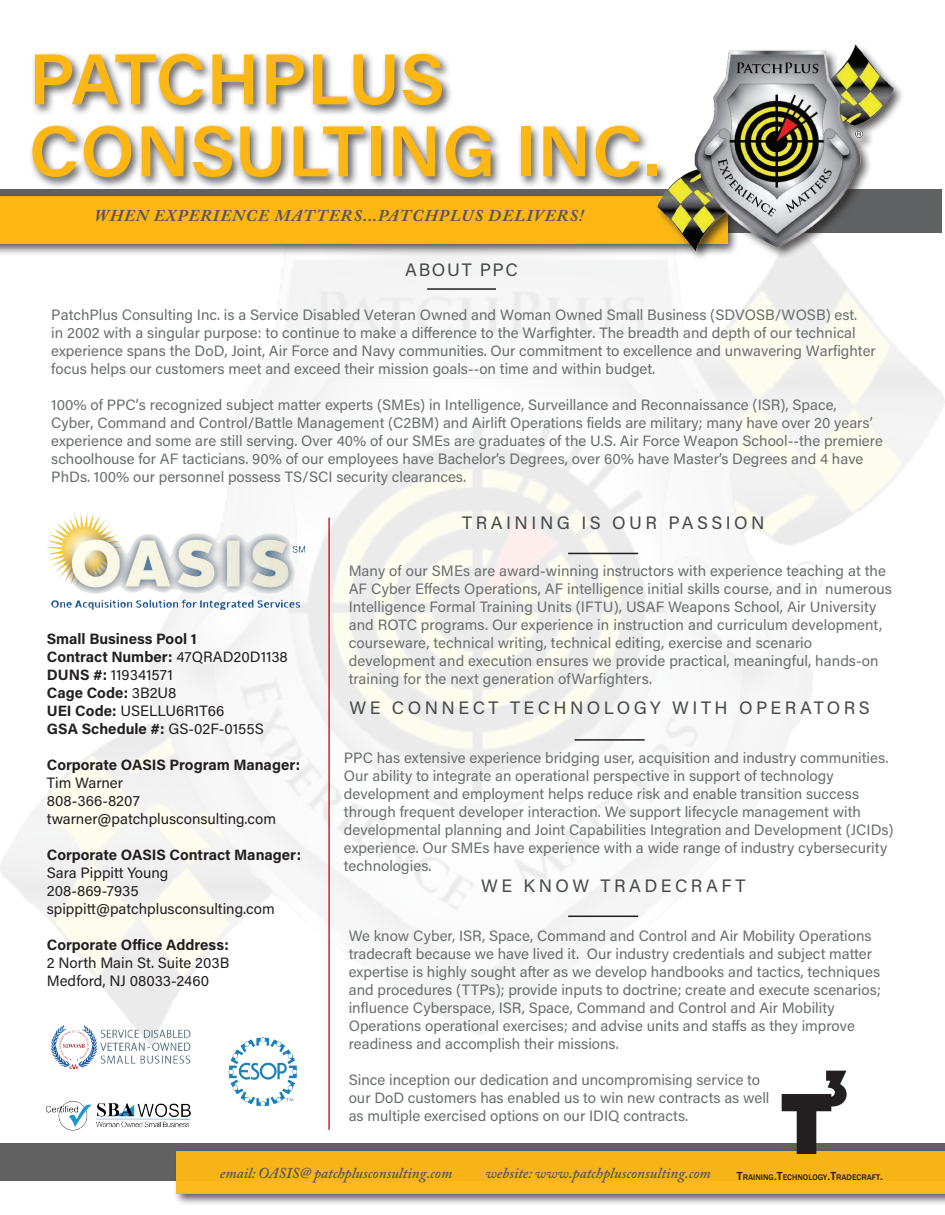
<style>
.page{position:relative;width:945px;height:1215px;background:#fff}
.page>*{position:absolute;margin:0;border:0;box-sizing:border-box;transform-origin:0 0}
.t1{font:90px "Bauhaus 93";color:#231f20;scale:1.1 1}
.t2{font:600 72px/72px "Acumin Pro";letter-spacing:.005em;color:#fcb715}
.t3{font:52.5px "Bauhaus 93";color:#231f20;scale:1.1 1}
.t4{font:18px "Acumin Pro";letter-spacing:.19em;color:#474949}
.t5{font:18px "Acumin Pro";letter-spacing:.09em;color:#474949}
.t6{font:italic 700 16.5px "Adobe Caslon Pro";letter-spacing:.065em;color:#57585a}
.t7{font:15px/18px "Acumin Pro";color:#6b6e6e}
.t8{font:700 15px/18px "Acumin Pro";color:#231f20}
.t9{font:15px/18px "Acumin Pro";color:#231f20}
.t10{font:italic 600 15px "Adobe Caslon Pro";color:#57585a}
.t11{font:500 8.4px "Franklin Gothic";color:#231f20}
.s1{font-weight:400}
.s2{font-size:12px}
</style>
<div class="page">
<img style="left:0;top:218px;width:945px;height:820px">
<img style="left:47px;top:512px;width:135px;height:82px">
<div style="left:0;top:1143px;width:945px;height:37px;background:#616161"></div>
<div style="left:173px;top:1149px;width:772px;height:57px;background:#231f20;opacity:.75"></div>
<div style="left:176px;top:1151px;width:769px;height:42px;background:#fcb715"></div>
<div style="left:0;top:190px;width:941px;height:43px;background:#606162"></div>
<div style="left:28px;top:50px;width:641px;height:139px;background:#231f20;opacity:.75"></div>
<div style="left:0;top:193px;width:739px;height:63px;background:#231f20;opacity:.75"></div>
<div style="left:0;top:197px;width:727px;height:47px;background:#fcb715"></div>
<div style="left:656px;top:44px;width:250px;height:219px;background:#231f20;opacity:.75"></div>
<img style="left:658px;top:45px;width:235px;height:205px">
<img style="left:228px;top:1038px;width:69px;height:67px">
<img style="left:45px;top:1101px;width:146px;height:30px">
<img style="left:49px;top:1022px;width:144px;height:48px">
<hr style="left:328px;top:518px;width:2px;height:612px;background:#cf2327">
<hr style="left:575px;top:739px;width:70px;height:2px;background:#231f20">
<hr style="left:568px;top:553px;width:70px;height:1px;background:#231f20">
<hr style="left:568px;top:916px;width:70px;height:1px;background:#231f20">
<hr style="left:427px;top:288px;width:69px;height:2px;background:#231f20">
<h2 class="t2" style="left:29px;top:40px;width:633px">PATCHPLUS<br>CONSULTING INC.</h2>
<p class="t6" style="left:95px;top:206px;width:490px">WHEN EXPERIENCE MATTERS...PATCHPLUS DELIVERS!</p>
<p class="t5" style="left:405px;top:257px;width:114px">ABOUT PPC</p>
<p class="t7" style="left:51px;top:305px;width:826px">PatchPlus Consulting Inc. is a Service Disabled Veteran Owned and Woman Owned Small Business (SDVOSB/WOSB) est.<br>in 2002 with a singular purpose: to continue to make a difference to the Warfighter. The breadth and depth of our technical experience spans the DoD, Joint, Air Force and Navy communities. Our commitment to excellence and unwavering Warfighter focus helps our customers meet and exceed their mission goals--on time and within budget.</p>
<p class="t7" style="left:51px;top:395px;width:833px">100% of PPC’s recognized subject matter experts (SMEs) in Intelligence, Surveillance and Reconnaissance (ISR), Space,<br>Cyber, Command and Control/Battle Management (C2BM) and Airlift Operations fields are military; many have over 20 years’ experience and some are still serving. Over 40% of our SMEs are graduates of the U.S. Air Force Weapon School--the premiere schoolhouse for AF tacticians. 90% of our employees have Bachelor’s Degrees, over 60% have Master’s Degrees and 4 have PhDs. 100% our personnel possess TS/SCI security clearances.</p>
<p class="t8" style="left:47px;top:629px;width:243px">Small Business Pool 1<br>Contract Number: <span class="s1">47QRAD20D1138<br></span>DUNS #: <span class="s1">119341571<br></span>Cage Code: <span class="s1">3B2U8<br></span>UEI Code: <span class="s1">USELLU6R1T66<br></span>GSA Schedule #: <span class="s1">GS-02F-0155S</span></p>
<p class="t8" style="left:47px;top:755px;width:255px">Corporate OASIS Program Manager:</p>
<p class="t9" style="left:47px;top:773px;width:231px">Tim Warner<br>808-366-8207 twarner@patchplusconsulting.com</p>
<p class="t8" style="left:47px;top:845px;width:256px">Corporate OASIS Contract Manager:</p>
<p class="t9" style="left:47px;top:863px;width:229px">Sara Pippitt Young<br>208-869-7935 spippitt@patchplusconsulting.com</p>
<p class="t8" style="left:47px;top:935px;width:184px">Corporate Office Address:</p>
<p class="t9" style="left:47px;top:953px;width:184px">2 North Main St. Suite 203B<br>Medford, NJ 08033-2460</p>
<p class="t4" style="left:462px;top:511px;width:304px">TRAINING IS OUR PASSION</p>
<p class="t7" style="left:349px;top:561px;width:545px">Many of our SMEs are award-winning instructors with experience teaching at the AF Cyber Effects Operations, AF intelligence initial skills course, and in numerous Intelligence Formal Training Units (IFTU), USAF Weapons School, Air University and ROTC programs. Our experience in instruction and curriculum development, courseware, technical writing, technical editing, exercise and scenario development and execution ensures we provide practical, meaningful, hands-on training for the next generation ofWarfighters.</p>
<p class="t4" style="left:349px;top:696px;width:522px">WE CONNECT TECHNOLOGY WITH OPERATORS</p>
<p class="t7" style="left:344px;top:748px;width:551px">PPC has extensive experience bridging user, acquisition and industry communities.<br>Our ability to integrate an operational perspective in support of technology development and employment helps reduce risk and enable transition success through frequent developer interaction. We support lifecycle management with developmental planning and Joint Capabilities Integration and Development (JCIDs) experience. Our SMEs have experience with a wide range of industry cybersecurity technologies.</p>
<p class="t4" style="left:481px;top:873px;width:266px">WE KNOW TRADECRAFT</p>
<p class="t7" style="left:349px;top:926px;width:534px">We know Cyber, ISR, Space, Command and Control and Air Mobility Operations tradecraft because we have lived it. Our industry credentials and subject matter expertise is highly sought after as we develop handbooks and tactics, techniques and procedures (TTPs); provide inputs to doctrine; create and execute scenarios; influence Cyberspace, ISR, Space, Command and Control and Air Mobility Operations operational exercises; and advise units and staffs as they improve readiness and accomplish their missions.</p>
<p class="t7" style="left:349px;top:1070px;width:422px">Since inception our dedication and uncompromising service to our DoD customers has enabled us to win new contracts as well as multiple exercised options on our IDIQ contracts.</p>
<h3 class="t3" style="left:820px;top:1058px;width:31px">3</h3>
<h1 class="t1" style="left:781px;top:1073px;width:48px">T</h1>
<p class="t10" style="left:220px;top:1164px;width:234px">email: OASIS@ patchplusconsulting.com</p>
<p class="t10" style="left:485px;top:1164px;width:227px">website: www.patchplusconsulting.com</p>
<p class="t11" style="left:737px;top:1172px;width:148px"><span class="s2">T</span>RAINING<span class="s2">.T</span>ECHNOLOGY<span class="s2">.T</span>RADECRAFT<span class="s2">.</span></p>
</div>
